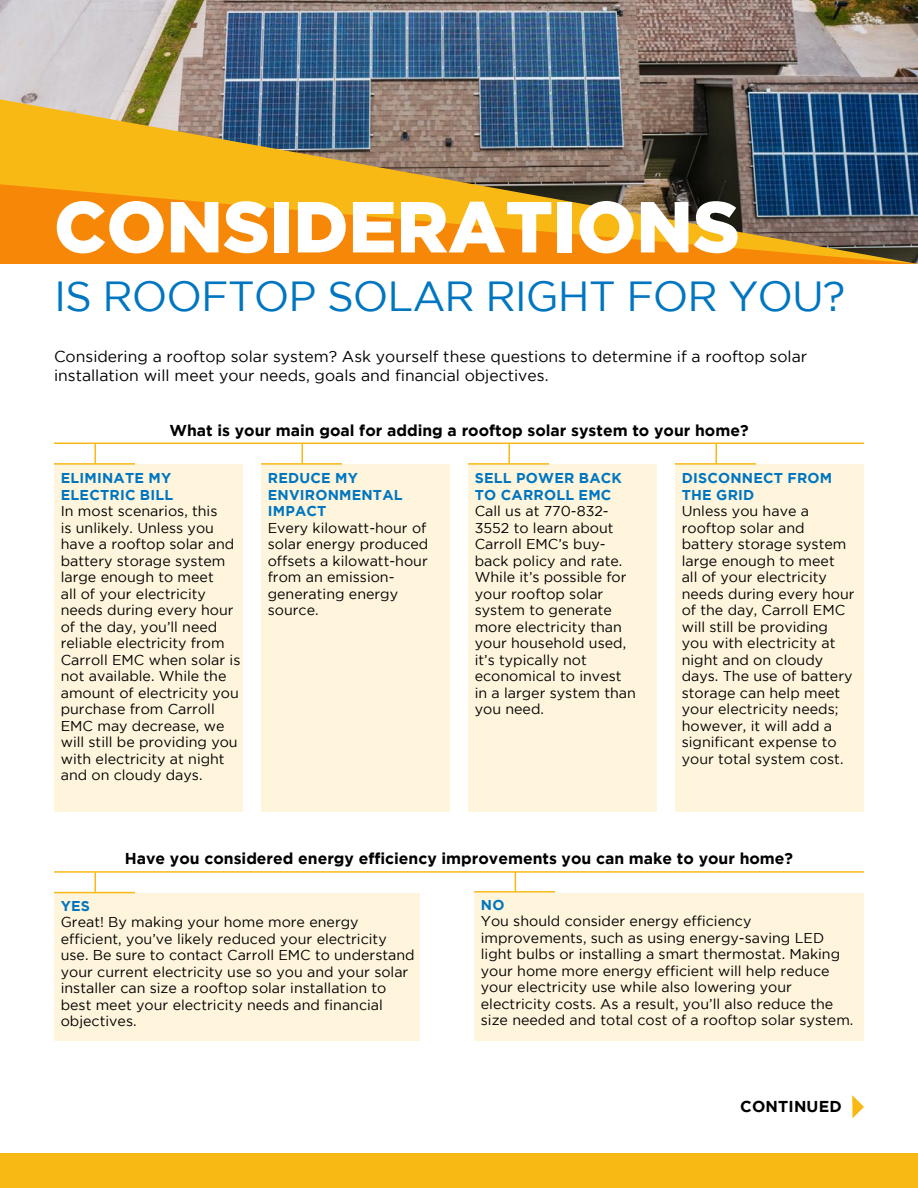
<style>
.page{position:relative;width:918px;height:1188px;background:#fff}
.page>*{position:absolute;margin:0;border:0;box-sizing:border-box;transform-origin:0 0}
.t1{font:900 72px "Gotham";color:#fff}
.t2{font:42px "Gotham";letter-spacing:-.025em;color:#0076c0}
.t3{font:15.75px/18.8px "Gotham";color:#000}
.t4{font:700 15.75px "Gotham";color:#000}
.t5{font:14.25px/16.5px "Gotham";color:#000}
.t6{font:700 14.25px/16.5px "Gotham";letter-spacing:.015em;color:#0076c0}
</style>
<div class="page">
<div style="left:0;top:1154px;width:918px;height:34px;background:#f8b915"></div>
<div style="left:474px;top:893px;width:390px;height:148px;background:#fef5dc"></div>
<svg style="left:515px;top:873px;width:1px;height:18px"></svg>
<hr style="left:474px;top:891px;width:81px;height:2px;background:#f8b915">
<div style="left:54px;top:893px;width:365px;height:148px;background:#fef5dc"></div>
<div style="left:54px;top:465px;width:189px;height:347px;background:#fef5dc"></div>
<div style="left:261px;top:465px;width:189px;height:347px;background:#fef5dc"></div>
<div style="left:468px;top:465px;width:189px;height:347px;background:#fef5dc"></div>
<div style="left:675px;top:465px;width:189px;height:347px;background:#fef5dc"></div>
<img style="left:0;top:0;width:918px;height:99px">
<img style="left:0;top:99px;width:918px;height:85px">
<svg style="left:0;top:184px;width:918px;height:80px;background:#cc851b"></svg>
<hr style="left:54px;top:443px;width:810px;height:1px;background:#f8b915">
<svg style="left:94px;top:444px;width:2px;height:19px"></svg>
<hr style="left:54px;top:463px;width:81px;height:2px;background:#f8b915">
<svg style="left:302px;top:444px;width:1px;height:19px"></svg>
<hr style="left:261px;top:463px;width:81px;height:2px;background:#f8b915">
<svg style="left:509px;top:444px;width:1px;height:19px"></svg>
<hr style="left:468px;top:463px;width:81px;height:2px;background:#f8b915">
<svg style="left:716px;top:444px;width:1px;height:19px"></svg>
<hr style="left:675px;top:463px;width:81px;height:2px;background:#f8b915">
<hr style="left:54px;top:871px;width:810px;height:2px;background:#f8b915">
<svg style="left:94px;top:873px;width:2px;height:19px"></svg>
<hr style="left:54px;top:892px;width:81px;height:1px;background:#f8b915">
<svg style="left:852px;top:1095px;width:12px;height:23px"></svg>
<h1 class="t1" style="left:54px;top:185px;width:687px">CONSIDERATIONS</h1>
<h2 class="t2" style="left:54px;top:273px;width:793px">IS ROOFTOP SOLAR RIGHT FOR YOU?</h2>
<p class="t3" style="left:54px;top:347px;width:755px">Considering a rooftop solar system? Ask yourself these questions to determine if a rooftop solar installation will meet your needs, goals and financial objectives.</p>
<p class="t4" style="left:169px;top:421px;width:581px">What is your main goal for adding a rooftop solar system to your home?</p>
<p class="t6" style="left:61px;top:469px;width:114px">ELIMINATE MY<br>ELECTRIC BILL</p>
<p class="t5" style="left:61px;top:503px;width:181px">In most scenarios, this<br>is unlikely. Unless you have a rooftop solar and battery storage system large enough to meet<br>all of your electricity needs during every hour of the day, you’ll need reliable electricity from<br>Carroll EMC when solar is not available. While the amount of electricity you purchase from Carroll<br>EMC may decrease, we will still be providing you with electricity at night and on cloudy days.</p>
<p class="t6" style="left:268px;top:469px;width:136px">REDUCE MY<br>ENVIRONMENTAL<br>IMPACT</p>
<p class="t5" style="left:268px;top:519px;width:162px">Every kilowatt-hour of solar energy produced offsets a kilowatt-hour from an emission&shy;generating energy source.</p>
<p class="t6" style="left:475px;top:469px;width:149px">SELL POWER BACK<br>TO CARROLL EMC</p>
<p class="t5" style="left:475px;top:503px;width:163px">Call us at 770-832-<br>3552 to learn about<br>Carroll EMC’s buy&shy;back policy and rate.<br>While it’s possible for your rooftop solar system to generate more electricity than your household used, it’s typically not economical to invest in a larger system than you need.</p>
<p class="t6" style="left:682px;top:469px;width:152px">DISCONNECT FROM<br>THE GRID</p>
<p class="t5" style="left:682px;top:503px;width:174px">Unless you have a rooftop solar and battery storage system large enough to meet<br>all of your electricity needs during every hour of the day, Carroll EMC will still be providing you with electricity at night and on cloudy days. The use of battery storage can help meet your electricity needs; however, it will add a significant expense to your total system cost.</p>
<p class="t4" style="left:125px;top:849px;width:670px">Have you considered energy efficiency improvements you can make to your home?</p>
<p class="t6" style="left:61px;top:897px;width:31px">YES</p>
<p class="t5" style="left:61px;top:914px;width:355px">Great! By making your home more energy efficient, you’ve likely reduced your electricity use. Be sure to contact Carroll EMC to understand your current electricity use so you and your solar installer can size a rooftop solar installation to best meet your electricity needs and financial objectives.</p>
<p class="t6" style="left:481px;top:896px;width:25px">NO</p>
<p class="t5" style="left:481px;top:913px;width:374px">You should consider energy efficiency improvements, such as using energy-saving LED light bulbs or installing a smart thermostat. Making your home more energy efficient will help reduce your electricity use while also lowering your electricity costs. As a result, you’ll also reduce the size needed and total cost of a rooftop solar system.</p>
<p class="t4" style="left:740px;top:1098px;width:103px">CONTINUED</p>
</div>
